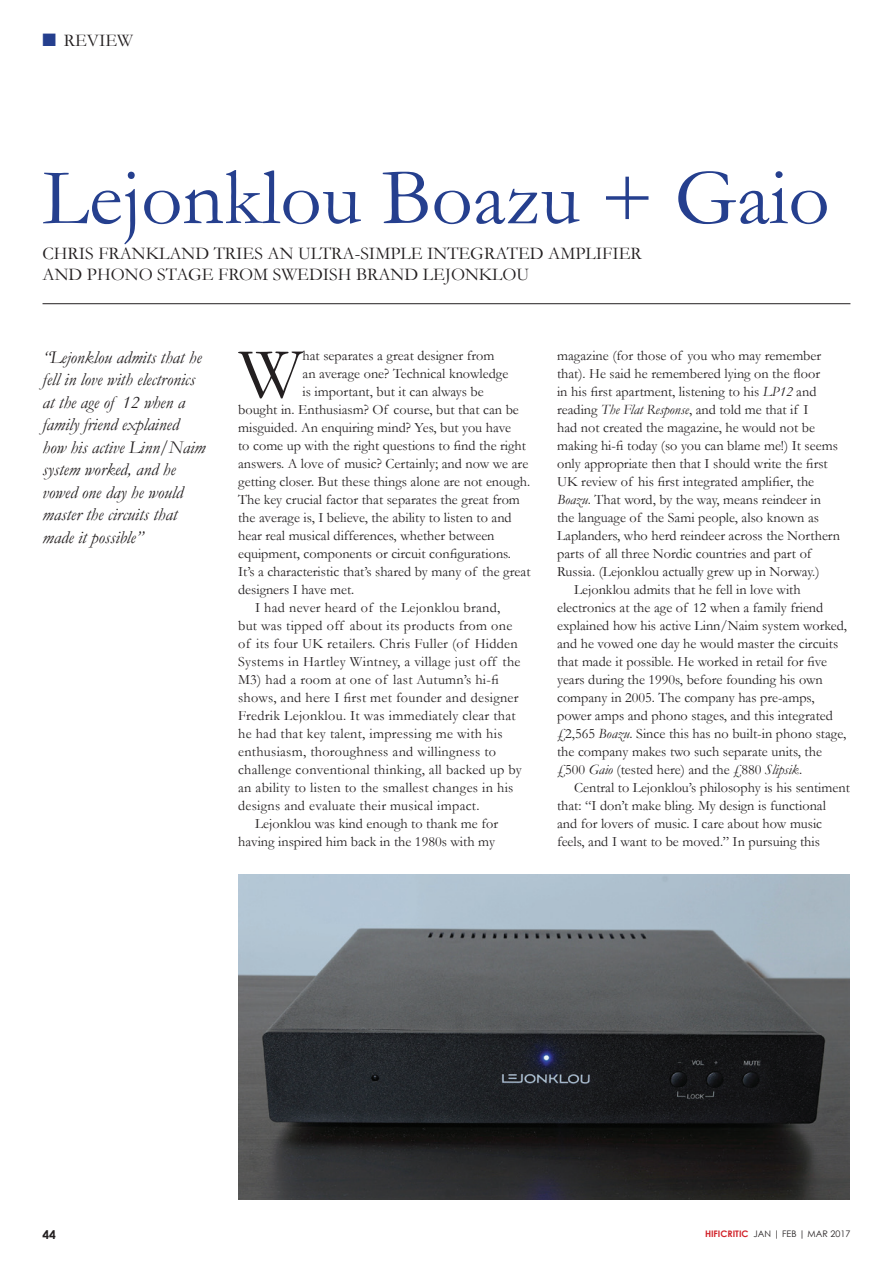
<style>
.page{position:relative;width:893px;height:1263px;background:#fff}
.page>*{position:absolute;margin:0;border:0;box-sizing:border-box;transform-origin:0 0}
.t1{font:81px "Garamond";color:#253f8e}
.t2{font:72px "Garamond";color:#231f20}
.t3{font:italic 18px/22.5px "Garamond";color:#231f20}
.t4{font:18px/21px "Garamond";color:#231f20}
.t5{font:14.25px "Garamond";color:#231f20}
.t6{font:14.25px "Garamond";letter-spacing:.02em;color:#231f20}
.t7{font:700 12px "Century Gothic";color:#231f20}
.t8{font:9px "Century Gothic";color:#231f20}
.s1{color:#253f8e}
.s2{font-style:italic}
.s3{font-weight:700;color:#d1232a}
</style>
<div class="page">
<hr style="left:43px;top:303px;width:807px;height:1px;background:#231f20">
<img style="left:238px;top:874px;width:612px;height:325px">
<p class="t4" style="left:43px;top:30px;width:92px"><span class="s1">■</span> REVIEW</p>
<h1 class="t1" style="left:43px;top:153px;width:789px">Lejonklou Boazu + Gaio</h1>
<p class="t4" style="left:43px;top:243px;width:601px">CHRIS FRANKLAND TRIES AN ULTRA-SIMPLE INTEGRATED AMPLIFIER<br>AND PHONO STAGE FROM SWEDISH BRAND LEJONKLOU</p>
<p class="t3" style="left:43px;top:346px;width:164px">“Lejonklou admits that he fell in love with electronics at the age of 12 when a family friend explained how his active Linn/Naim system worked, and he vowed one day he would master the circuits that made it possible”</p>
<h2 class="t2" style="left:239px;top:334px;width:65px">W</h2>
<p class="t5" style="left:303px;top:348px;width:193px">hat separates a great designer from</p>
<p class="t5" style="left:303px;top:366px;width:207px">an average one? Technical knowledge</p>
<p class="t5" style="left:303px;top:384px;width:183px">is important, but it can always be</p>
<p class="t5" style="left:238px;top:402px;width:282px">bought in. Enthusiasm? Of course, but that can be</p>
<p class="t5" style="left:238px;top:420px;width:274px">misguided. An enquiring mind? Yes, but you have</p>
<p class="t5" style="left:238px;top:438px;width:289px">to come up with the right questions to find the right</p>
<p class="t5" style="left:238px;top:456px;width:292px">answers. A love of music? Certainly; and now we are</p>
<p class="t5" style="left:238px;top:474px;width:294px">getting closer. But these things alone are not enough.</p>
<p class="t5" style="left:238px;top:492px;width:283px">The key crucial factor that separates the great from</p>
<p class="t5" style="left:238px;top:510px;width:275px">the average is, I believe, the ability to listen to and</p>
<p class="t5" style="left:238px;top:528px;width:258px">hear real musical differences, whether between</p>
<p class="t5" style="left:238px;top:546px;width:274px">equipment, components or circuit configurations.</p>
<p class="t5" style="left:238px;top:564px;width:294px">It’s a characteristic that’s shared by many of the great</p>
<p class="t5" style="left:238px;top:582px;width:118px">designers I have met.</p>
<p class="t6" style="left:255px;top:600px;width:247px">I had never heard of the Lejonklou brand,</p>
<p class="t6" style="left:238px;top:618px;width:276px">but was tipped off about its products from one</p>
<p class="t6" style="left:238px;top:636px;width:281px">of its four UK retailers. Chris Fuller (of Hidden</p>
<p class="t6" style="left:238px;top:654px;width:284px">Systems in Hartley Wintney, a village just off the</p>
<p class="t6" style="left:238px;top:672px;width:262px">M3) had a room at one of last Autumn’s hi-fi</p>
<p class="t6" style="left:238px;top:690px;width:282px">shows, and here I first met founder and designer</p>
<p class="t6" style="left:238px;top:708px;width:279px">Fredrik Lejonklou. It was immediately clear that</p>
<p class="t6" style="left:238px;top:726px;width:266px">he had that key talent, impressing me with his</p>
<p class="t6" style="left:238px;top:744px;width:259px">enthusiasm, thoroughness and willingness to</p>
<p class="t6" style="left:238px;top:762px;width:285px">challenge conventional thinking, all backed up by</p>
<p class="t6" style="left:238px;top:780px;width:277px">an ability to listen to the smallest changes in his</p>
<p class="t6" style="left:238px;top:798px;width:243px">designs and evaluate their musical impact.</p>
<p class="t5" style="left:255px;top:816px;width:244px">Lejonklou was kind enough to thank me for</p>
<p class="t5" style="left:238px;top:834px;width:258px">having inspired him back in the 1980s with my</p>
<p class="t5" style="left:557px;top:348px;width:266px">magazine (for those of you who may remember</p>
<p class="t5" style="left:557px;top:366px;width:265px">that). He said he remembered lying on the floor</p>
<p class="t5" style="left:557px;top:384px;width:261px">in his first apartment, listening to his <span class="s2">LP12</span> and</p>
<p class="t5" style="left:557px;top:402px;width:253px">reading <span class="s2">The Flat Response</span>, and told me that if I</p>
<p class="t5" style="left:557px;top:420px;width:259px">had not created the magazine, he would not be</p>
<p class="t5" style="left:557px;top:438px;width:282px">making hi-fi today (so you can blame me!) It seems</p>
<p class="t5" style="left:557px;top:456px;width:272px">only appropriate then that I should write the first</p>
<p class="t5" style="left:557px;top:474px;width:259px">UK review of his first integrated amplifier, the</p>
<p class="t5" style="left:557px;top:492px;width:265px"><span class="s2">Boazu</span>. That word, by the way, means reindeer in</p>
<p class="t5" style="left:557px;top:510px;width:264px">the language of the Sami people, also known as</p>
<p class="t5" style="left:557px;top:528px;width:285px">Laplanders, who herd reindeer across the Northern</p>
<p class="t5" style="left:557px;top:546px;width:256px">parts of all three Nordic countries and part of</p>
<p class="t5" style="left:557px;top:564px;width:264px">Russia. (Lejonklou actually grew up in Norway.)</p>
<p class="t5" style="left:574px;top:582px;width:228px">Lejonklou admits that he fell in love with</p>
<p class="t5" style="left:557px;top:600px;width:268px">electronics at the age of 12 when a family friend</p>
<p class="t5" style="left:557px;top:618px;width:292px">explained how his active Linn/Naim system worked,</p>
<p class="t5" style="left:557px;top:636px;width:283px">and he vowed one day he would master the circuits</p>
<p class="t5" style="left:557px;top:654px;width:272px">that made it possible. He worked in retail for five</p>
<p class="t5" style="left:557px;top:672px;width:267px">years during the 1990s, before founding his own</p>
<p class="t5" style="left:557px;top:690px;width:259px">company in 2005. The company has pre-amps,</p>
<p class="t5" style="left:557px;top:708px;width:277px">power amps and phono stages, and this integrated</p>
<p class="t5" style="left:557px;top:726px;width:291px">£2,565 <span class="s2">Boazu</span>. Since this has no built-in phono stage,</p>
<p class="t5" style="left:557px;top:744px;width:266px">the company makes two such separate units, the</p>
<p class="t5" style="left:557px;top:762px;width:247px">£500 <span class="s2">Gaio</span> (tested here) and the £880 <span class="s2">Slipsik</span>.</p>
<p class="t5" style="left:574px;top:780px;width:277px">Central to Lejonklou’s philosophy is his sentiment</p>
<p class="t5" style="left:557px;top:798px;width:270px">that: “I don’t make bling. My design is functional</p>
<p class="t5" style="left:557px;top:816px;width:267px">and for lovers of music. I care about how music</p>
<p class="t5" style="left:557px;top:834px;width:264px">feels, and I want to be moved.” In pursuing this</p>
<p class="t7" style="left:43px;top:1227px;width:15px">44</p>
<p class="t8" style="left:705px;top:1228px;width:147px"><span class="s3">HIFICRITIC</span> JAN | FEB | MAR 2017</p>
</div>
